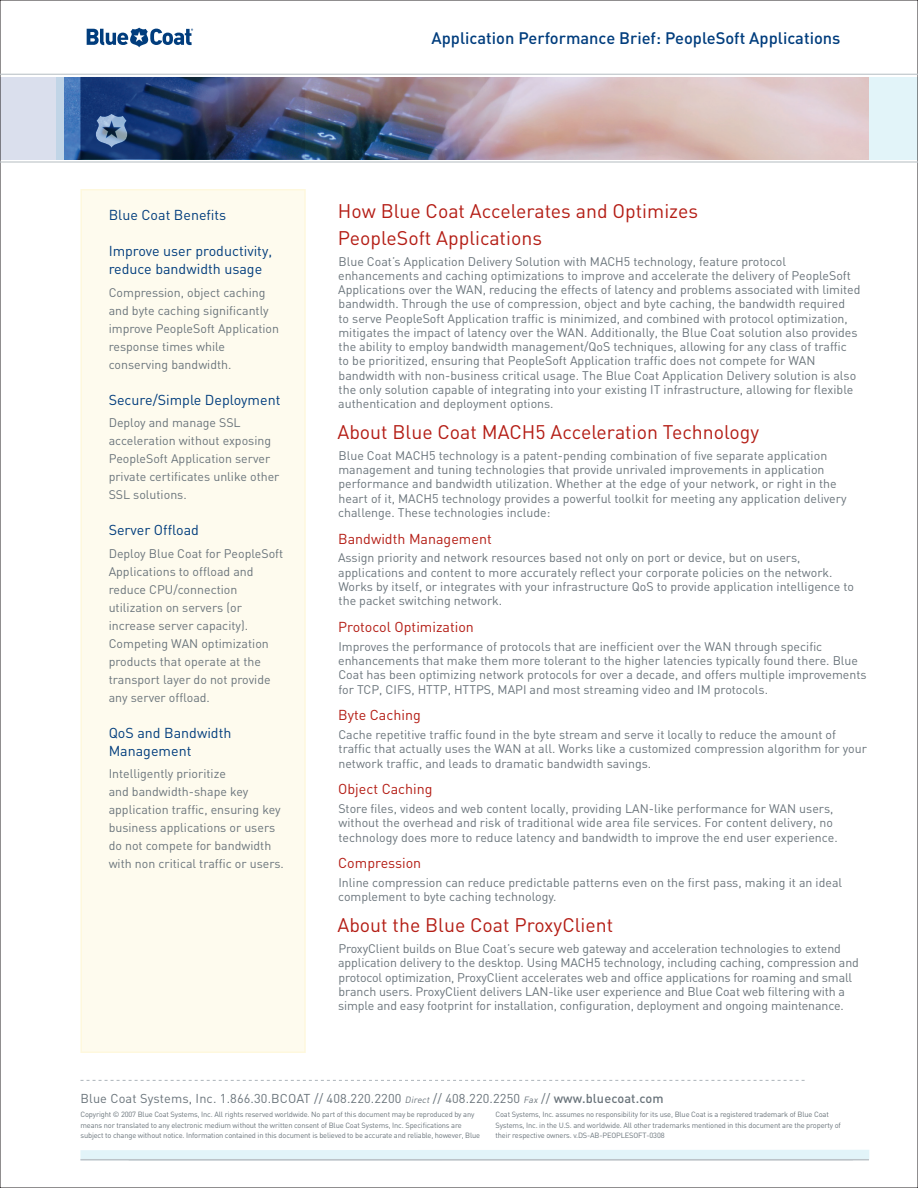
<style>
.page{position:relative;width:918px;height:1188px;background:#fff}
.page>*{position:absolute;margin:0;border:0;box-sizing:border-box;transform-origin:0 0}
.t1{font:19.5px/26.2px "DIN";color:#b41d15}
.t2{font:500 16.5px "DIN";color:#013d7d}
.t3{font:14.25px/18px "DIN";color:#013d7d}
.t4{font:14.25px "DIN";color:#b41d15}
.t5{font:12.75px "DIN";letter-spacing:.01em;color:#6a747b}
.t6{font:12.3px/14.2px "DIN";color:#6a747b}
.t7{font:7.5px/10.5px "DIN";letter-spacing:-.02em;color:#6a747b}
.s1{font-style:italic;font-size:9px}
.s2{font-weight:500}
</style>
<div class="page">
<svg style="left:80px;top:1080px;width:725px;height:1px"></svg>
<div style="left:80px;top:1150px;width:789px;height:10px;background:#e2f4f9"></div>
<hr style="left:80px;top:1159px;width:789px;height:1px;background:#bcc3c8">
<div style="left:80px;top:189px;width:226px;height:864px;background:#fefbee;border:2px solid #fef8dd"></div>
<svg style="left:87px;top:28px;width:106px;height:19px"></svg>
<hr style="left:0;top:74px;width:918px;height:1px;background:#bcc3c8">
<hr style="left:0;top:161px;width:918px;height:2px;background:#bcc3c8">
<div style="left:0;top:77px;width:64px;height:83px;background:#dadfed"></div>
<div style="left:56px;top:77px;width:49px;height:83px;background:#c1d5e7"></div>
<div style="left:869px;top:77px;width:49px;height:83px;background:#e2f4f9"></div>
<img style="left:64px;top:77px;width:805px;height:83px">
<img style="left:80px;top:77px;width:225px;height:82px">
<h2 class="t2" style="left:432px;top:27px;width:410px">Application Performance Brief: PeopleSoft Applications</h2>
<p class="t3" style="left:109px;top:205px;width:119px">Blue Coat Benefits</p>
<p class="t3" style="left:109px;top:241px;width:165px">Improve user productivity, reduce bandwidth usage</p>
<p class="t6" style="left:109px;top:283px;width:172px;line-height:18px">Compression, object caching and byte caching significantly improve PeopleSoft Application response times while conserving bandwidth.</p>
<p class="t3" style="left:109px;top:390px;width:173px">Secure/Simple Deployment</p>
<p class="t6" style="left:109px;top:413px;width:172px;line-height:18px">Deploy and manage SSL acceleration without exposing<br>PeopleSoft Application server private certificates unlike other<br>SSL solutions.</p>
<p class="t3" style="left:109px;top:520px;width:92px">Server Offload</p>
<p class="t6" style="left:109px;top:544px;width:176px;line-height:18px">Deploy Blue Coat for PeopleSoft<br>Applications to offload and reduce CPU/connection utilization on servers (or increase server capacity).<br>Competing WAN optimization products that operate at the transport layer do not provide any server offload.</p>
<p class="t3" style="left:109px;top:723px;width:124px">QoS and Bandwidth<br>Management</p>
<p class="t6" style="left:109px;top:764px;width:177px;line-height:18px">Intelligently prioritize<br>and bandwidth-shape key application traffic, ensuring key business applications or users do not compete for bandwidth with non critical traffic or users.</p>
<h1 class="t1" style="left:338px;top:197px;width:362px">How Blue Coat Accelerates and Optimizes<br>PeopleSoft Applications</h1>
<p class="t6" style="left:338px;top:254px;width:524px">Blue Coat’s Application Delivery Solution with MACH5 technology, feature protocol enhancements and caching optimizations to improve and accelerate the delivery of PeopleSoft Applications over the WAN, reducing the effects of latency and problems associated with limited bandwidth. Through the use of compression, object and byte caching, the bandwidth required<br>to serve PeopleSoft Application traffic is minimized, and combined with protocol optimization, mitigates the impact of latency over the WAN. Additionally, the Blue Coat solution also provides the ability to employ bandwidth management/QoS techniques, allowing for any class of traffic<br>to be prioritized, ensuring that PeopleSoft Application traffic does not compete for WAN bandwidth with non-business critical usage. The Blue Coat Application Delivery solution is also the only solution capable of integrating into your existing IT infrastructure, allowing for flexible authentication and deployment options.</p>
<h1 class="t1" style="left:337px;top:418px;width:423px">About Blue Coat MACH5 Acceleration Technology</h1>
<p class="t6" style="left:338px;top:448px;width:510px">Blue Coat MACH5 technology is a patent-pending combination of five separate application management and tuning technologies that provide unrivaled improvements in application performance and bandwidth utilization. Whether at the edge of your network, or right in the heart of it, MACH5 technology provides a powerful toolkit for meeting any application delivery challenge. These technologies include:</p>
<p class="t4" style="left:338px;top:529px;width:155px">Bandwidth Management</p>
<p class="t6" style="left:338px;top:550px;width:517px">Assign priority and network resources based not only on port or device, but on users, applications and content to more accurately reflect your corporate policies on the network.<br>Works by itself, or integrates with your infrastructure QoS to provide application intelligence to the packet switching network.</p>
<p class="t4" style="left:338px;top:617px;width:137px">Protocol Optimization</p>
<p class="t6" style="left:338px;top:639px;width:530px">Improves the performance of protocols that are inefficient over the WAN through specific enhancements that make them more tolerant to the higher latencies typically found there. Blue Coat has been optimizing network protocols for over a decade, and offers multiple improvements for TCP, CIFS, HTTP, HTTPS, MAPI and most streaming video and IM protocols.</p>
<p class="t4" style="left:338px;top:706px;width:84px">Byte Caching</p>
<p class="t6" style="left:338px;top:727px;width:530px">Cache repetitive traffic found in the byte stream and serve it locally to reduce the amount of traffic that actually uses the WAN at all. Works like a customized compression algorithm for your network traffic, and leads to dramatic bandwidth savings.</p>
<p class="t4" style="left:338px;top:780px;width:96px">Object Caching</p>
<p class="t6" style="left:338px;top:801px;width:501px">Store files, videos and web content locally, providing LAN-like performance for WAN users, without the overhead and risk of traditional wide area file services. For content delivery, no technology does more to reduce latency and bandwidth to improve the end user experience.</p>
<p class="t4" style="left:338px;top:854px;width:85px">Compression</p>
<p class="t6" style="left:338px;top:875px;width:506px">Inline compression can reduce predictable patterns even on the first pass, making it an ideal complement to byte caching technology.</p>
<h1 class="t1" style="left:337px;top:911px;width:277px">About the Blue Coat ProxyClient</h1>
<p class="t6" style="left:338px;top:941px;width:522px">ProxyClient builds on Blue Coat’s secure web gateway and acceleration technologies to extend application delivery to the desktop. Using MACH5 technology, including caching, compression and protocol optimization, ProxyClient accelerates web and office applications for roaming and small branch users. ProxyClient delivers LAN-like user experience and Blue Coat web filtering with a simple and easy footprint for installation, configuration, deployment and ongoing maintenance.</p>
<p class="t5" style="left:80px;top:1090px;width:585px">Blue Coat Systems, Inc. 1.866.30.BCOAT // 408.220.2200 <span class="s1">Direct</span> // 408.220.2250 <span class="s1">Fax</span> // <span class="s2">www.bluecoat.com</span></p>
<p class="t7" style="left:496px;top:1109px;width:347px">Coat Systems, Inc. assumes no responsibility for its use, Blue Coat is a registered trademark of Blue Coat<br>Systems, Inc. in the U.S. and worldwide. All other trademarks mentioned in this document are the property of their respective owners. v.DS-AB-PEOPLESOFT-0308</p>
<p class="t7" style="left:80px;top:1109px;width:401px">Copyright © 2007 Blue Coat Systems, Inc. All rights reserved worldwide. No part of this document may be reproduced by any means nor translated to any electronic medium without the written consent of Blue Coat Systems, Inc. Specifications are subject to change without notice. Information contained in this document is believed to be accurate and reliable, however, Blue</p>
</div>
